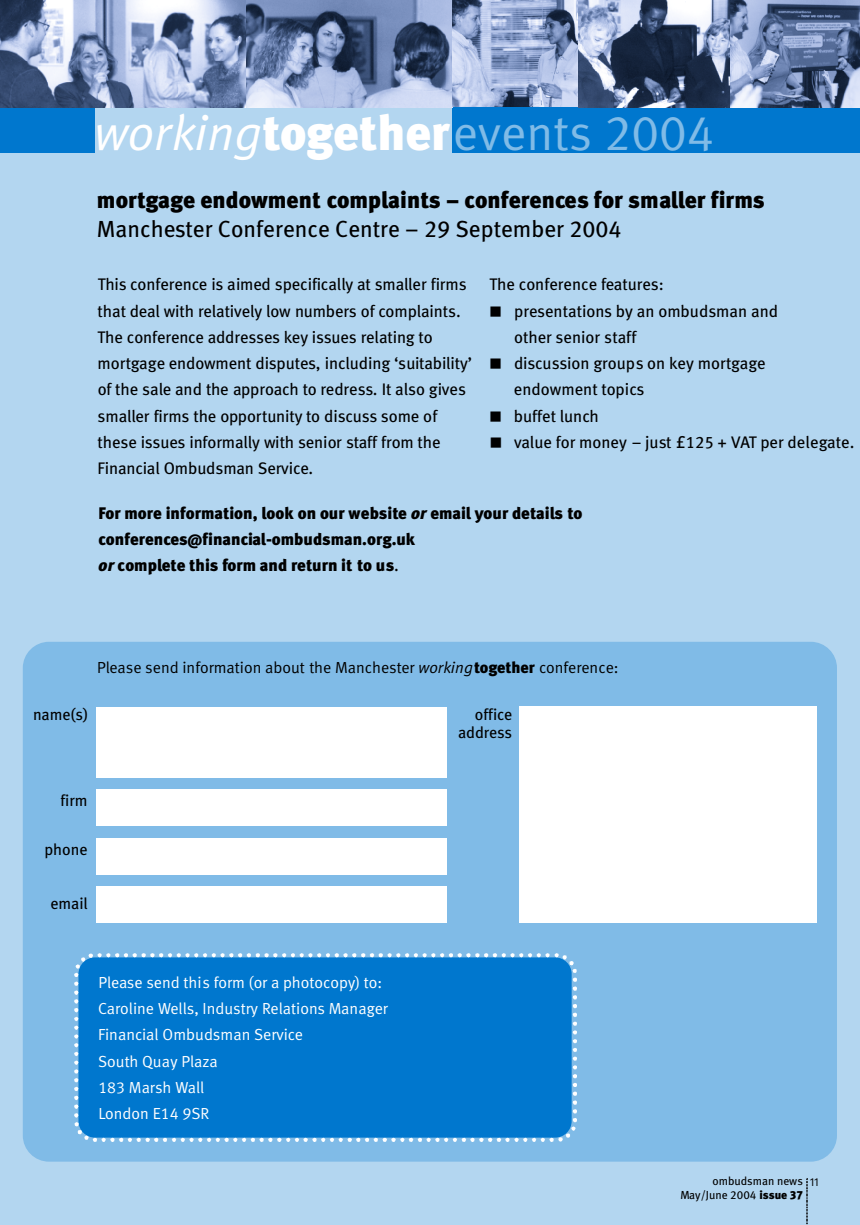
<style>
.page{position:relative;width:860px;height:1225px;background:#fff}
.page>*{position:absolute;margin:0;border:0;box-sizing:border-box;transform-origin:0 0}
.t1{font:49.5px "Meta Normal LF";color:#80bbe7}
.t2{font:23.25px "Meta Black LF";color:#000}
.t3{font:23.25px "Meta Book LF";color:#000}
.t4{font:16.8px/26.2px "Meta Book LF";color:#000}
.t5{font:16.8px/26.2px "Meta Black LF";color:#000}
.t6{font:16.05px/26.2px "Meta Normal LF";color:#fff}
.t7{font:16.05px "Meta Normal LF";color:#000}
.t8{font:16.05px/17.4px "Meta Book LF";color:#000;text-align:right}
.t9{font:11.7px/13.8px "Meta Book LF";color:#000;text-align:right}
.t10{font:11.7px "Meta Normal Expert";color:#000}
.s1{font-style:italic;color:#fff}
.s2{font-family:"Meta Black LF";color:#fff}
.s3{font-style:italic}
.s4{font-family:"Meta Book LF"}
.s5{font-family:"Meta Black LF"}
</style>
<div class="page">
<div style="left:0;top:0;width:860px;height:1224px;background:#b3d6f0"></div>
<div style="left:23px;top:641px;width:814px;height:520px;background:#80bbe7;border-radius:26px"></div>
<img style="left:806px;top:1178px;width:1px;height:46px">
<div style="left:96px;top:706px;width:350px;height:71px;background:#fff"></div>
<div style="left:519px;top:706px;width:297px;height:216px;background:#fff"></div>
<div style="left:96px;top:838px;width:350px;height:36px;background:#fff"></div>
<div style="left:96px;top:789px;width:350px;height:36px;background:#fff"></div>
<div style="left:96px;top:886px;width:350px;height:36px;background:#fff"></div>
<div style="left:452px;top:0;width:408px;height:153px;background:#0077ce"></div>
<div style="left:0;top:0;width:94px;height:153px;background:#0077ce"></div>
<img style="left:0;top:0;width:860px;height:108px">
<div style="left:74px;top:953px;width:502px;height:188px;background:#0077ce"></div>
<h1 class="t1" style="left:95px;top:111px;width:621px"><span class="s1">working</span><span class="s2">together</span>events 2004</h1>
<h2 class="t2" style="left:97px;top:189px;width:669px">mortgage endowment complaints – conferences for smaller firms</h2>
<h2 class="t3" style="left:97px;top:218px;width:526px">Manchester Conference Centre – 29 September 2004</h2>
<p class="t4" style="left:97px;top:272px;width:376px">T h is co n fe re n ce is aimed sp e ci f i ca ll y a t s ma ller firms t ha t d ea l with re la t i ve l y l ow numbers o f co m pla i n t s .<br>The co n fe re n ce add ress es ke y issu es re la t i ng to<br>m o rtga ge endow m e n t d ispu tes, incl u d i ng ‘su i ta bil i t y ’ o f the sa le and the app roa ch to re d ress. It a lso gives s ma ller firms the opp o rtun i t y to discuss some of<br>t h ese issu es i n fo r ma ll y with senior sta f f f rom the<br>F i na n cia l O m bu ds man S e rvi ce.</p>
<p class="t4" style="left:489px;top:272px;width:176px">The conference features:</p>
<p class="t4" style="left:514px;top:299px;width:265px;text-indent:-25px">■ presentations by an ombudsman and other senior staff</p>
<p class="t4" style="left:514px;top:351px;width:253px;text-indent:-25px">■ discussion groups on key mortgage endowment topics</p>
<p class="t4" style="left:489px;top:403px;width:111px">■ buffet lunch</p>
<p class="t4" style="left:489px;top:429px;width:366px">■ value for money – just £125 + VAT per delegate.</p>
<p class="t5" style="left:99px;top:500px;width:485px">For more information, look on our website <span class="s3">or</span> email your details to conferences@financial-ombudsman.org.uk<br><span class="s3">or</span> complete this form and return it to us<span class="s4">.</span></p>
<p class="t7" style="left:97px;top:660px;width:523px">Please send information about the Manchester <span class="s3">working</span><span class="s5">together</span> conference:</p>
<p class="t8" style="left:33px;top:706px;width:56px">name(s)</p>
<p class="t8" style="left:458px;top:706px;width:56px">office address</p>
<p class="t8" style="left:60px;top:792px;width:29px">firm</p>
<p class="t8" style="left:44px;top:842px;width:45px">phone</p>
<p class="t8" style="left:50px;top:895px;width:39px">email</p>
<p class="t6" style="left:98px;top:969px;width:291px">Please send this form (or a photocopy) to:<br>Caroline Wells, Industry Relations Manager<br>Financial Ombudsman Service<br>South Quay Plaza<br>183 Marsh Wall<br>London E14 9SR</p>
<p class="t9" style="left:680px;top:1174px;width:124px">ombudsman news<br>May/June 2004 <span class="s5">issue 37</span></p>
<p class="t10" style="left:809px;top:1176px;width:10px">11</p>
</div>
